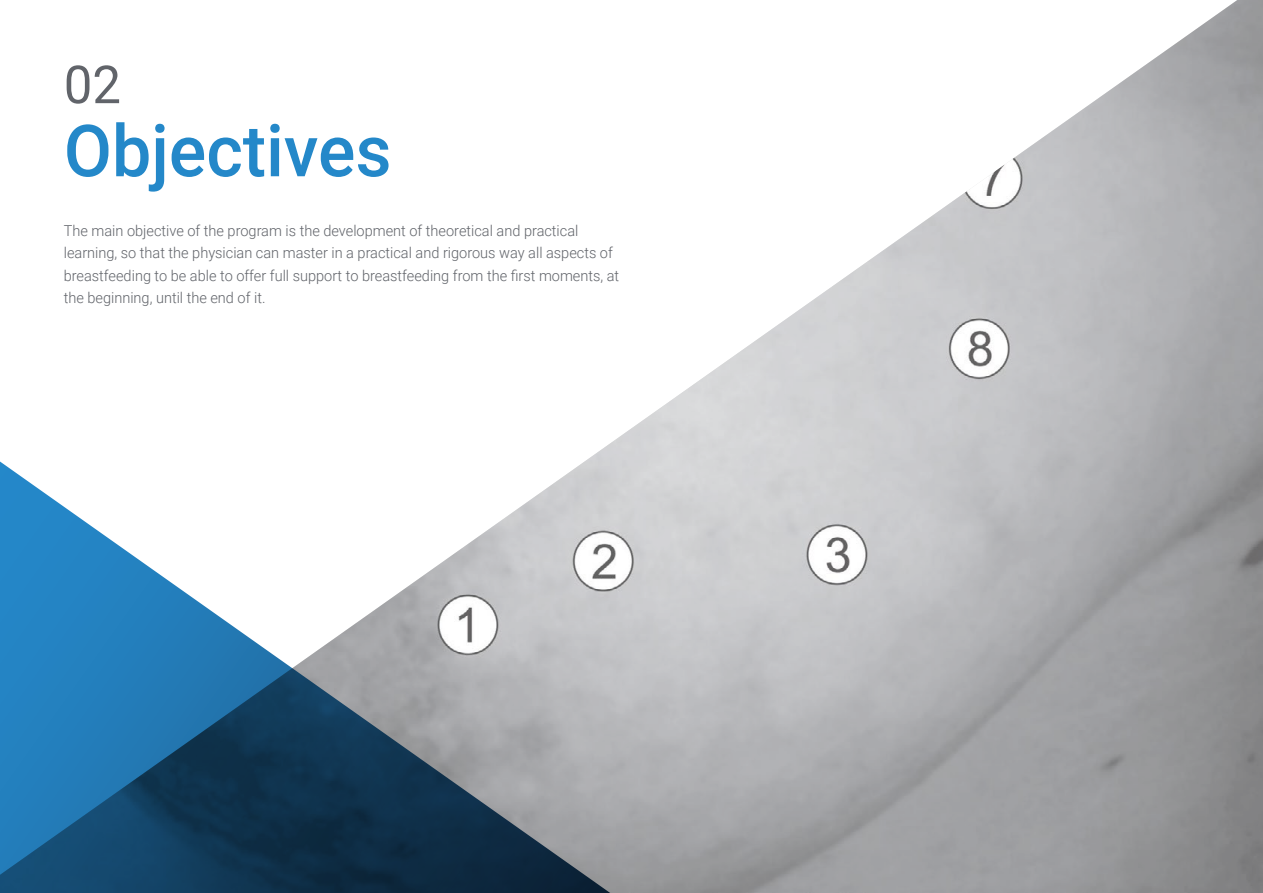
<style>
.page{position:relative;width:1263px;height:893px;background:#fff}
.page>*{position:absolute;margin:0;border:0;box-sizing:border-box;transform-origin:0 0}
.Portadilla{font:500 72px "Roboto";color:#2488c9}
.t1{font:52.5px "Roboto";color:#61646a}
.Texto_Simple{font:300 15px/22.5px "Roboto";color:#61646a}
</style>
<div class="page">
<img style="left:607px;top:0;width:656px;height:893px">
<svg style="left:0;top:446px;width:640px;height:447px"></svg>
<p class="t1" style="left:64px;top:48px;width:59px">02</p>
<p class="Portadilla" style="left:64px;top:100px;width:329px">Objectives</p>
<p class="Texto_Simple" style="left:64px;top:218px;width:557px">The main objective of the program is the development of theoretical and practical learning, so that the physician can master in a practical and rigorous way all aspects of breastfeeding to be able to offer full support to breastfeeding from the first moments, at the beginning, until the end of it.</p>
</div>
